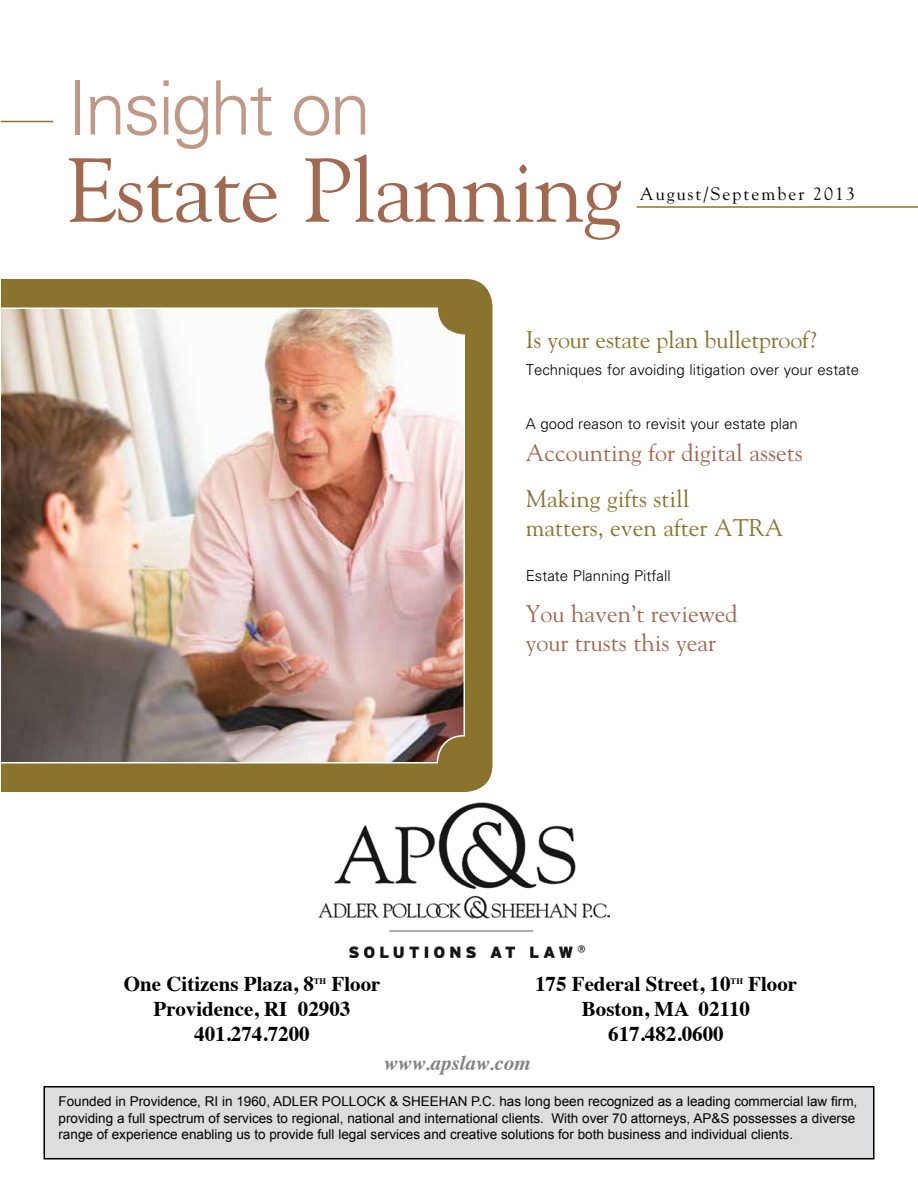
<style>
.page{position:relative;width:918px;height:1188px;background:#fff}
.page>*{position:absolute;margin:0;border:0;box-sizing:border-box;transform-origin:0 0}
.t1{font:90px "Goudy Std";letter-spacing:-.015em;color:#a06950}
.t2{font:300 75px "Univers LT Std";letter-spacing:-.04em;color:#bf9985}
.t3{font:24px/28.8px "Goudy Std";color:#8a742d}
.t4{font:24px/28.8px "Goudy Std";color:#a06950}
.t5{font:700 21px "Times";color:#000}
.t6{font:italic 700 21px "Times";color:#808285}
.t7{font:18px "Goudy Std";letter-spacing:.11em;color:#000}
.t8{font:300 15px "Univers LT Std";color:#000}
.t9{font:13.5px/16.2px "Arial";color:#000}
.t10{font:700 8.55px "Times";color:#000}
</style>
<div class="page">
<div style="left:1px;top:279px;width:491px;height:513px;background:#8a742d"></div>
<hr style="left:1px;top:121px;width:52px;height:1px;background:#8a742d">
<hr style="left:637px;top:206px;width:281px;height:2px;background:#8a742d">
<img style="left:1px;top:308px;width:464px;height:456px">
<img style="left:318px;top:802px;width:292px;height:155px">
<div style="left:44px;top:1087px;width:830px;height:72px;background:#dcddde"></div>
<div style="left:44px;top:1086px;width:830px;height:74px;border:2px solid #000"></div>
<h2 class="t2" style="left:67px;top:63px;width:306px">Insight on</h2>
<h1 class="t1" style="left:67px;top:135px;width:557px">Estate Planning</h1>
<h3 class="t7" style="left:640px;top:182px;width:217px">August/September 2013</h3>
<h3 class="t3" style="left:526px;top:325px;width:292px">Is your estate plan bulletproof?</h3>
<p class="t8" style="left:526px;top:361px;width:335px">Techniques for avoiding litigation over your estate</p>
<h3 class="t5" style="left:124px;top:964px;width:192px">One Citizens Plaza, 8</h3>
<p class="t10" style="left:314px;top:973px;width:14px">th</p>
<h3 class="t5" style="left:332px;top:964px;width:50px">Floor</h3>
<h3 class="t5" style="left:154px;top:989px;width:198px">Providence, RI 02903</h3>
<h3 class="t5" style="left:194px;top:1014px;width:117px">401.274.7200</h3>
<p class="t8" style="left:526px;top:415px;width:274px">A good reason to revisit your estate plan</p>
<h3 class="t4" style="left:526px;top:438px;width:279px">Accounting for digital assets</h3>
<h3 class="t3" style="left:526px;top:484px;width:259px">Making gifts still<br>matters, even after ATRA</h3>
<p class="t8" style="left:526px;top:567px;width:147px">Estate Planning Pitfall</p>
<h3 class="t4" style="left:526px;top:599px;width:213px">You haven’t reviewed your trusts this year</h3>
<h3 class="t5" style="left:535px;top:964px;width:197px">175 Federal Street, 10</h3>
<p class="t10" style="left:731px;top:973px;width:14px">th</p>
<h3 class="t5" style="left:748px;top:964px;width:50px">Floor</h3>
<h3 class="t5" style="left:582px;top:989px;width:170px">Boston, MA 02110</h3>
<h3 class="t5" style="left:608px;top:1014px;width:117px">617.482.0600</h3>
<h3 class="t6" style="left:384px;top:1043px;width:148px">www.apslaw.com</h3>
<p class="t9" style="left:58px;top:1093px;width:800px">Founded in Providence, RI in 1960, ADLER POLLOCK &amp; SHEEHAN P.C. has long been recognized as a leading commercial law firm, providing a full spectrum of services to regional, national and international clients. With over 70 attorneys, AP&amp;S possesses a diverse range of experience enabling us to provide full legal services and creative solutions for both business and individual clients.</p>
</div>
